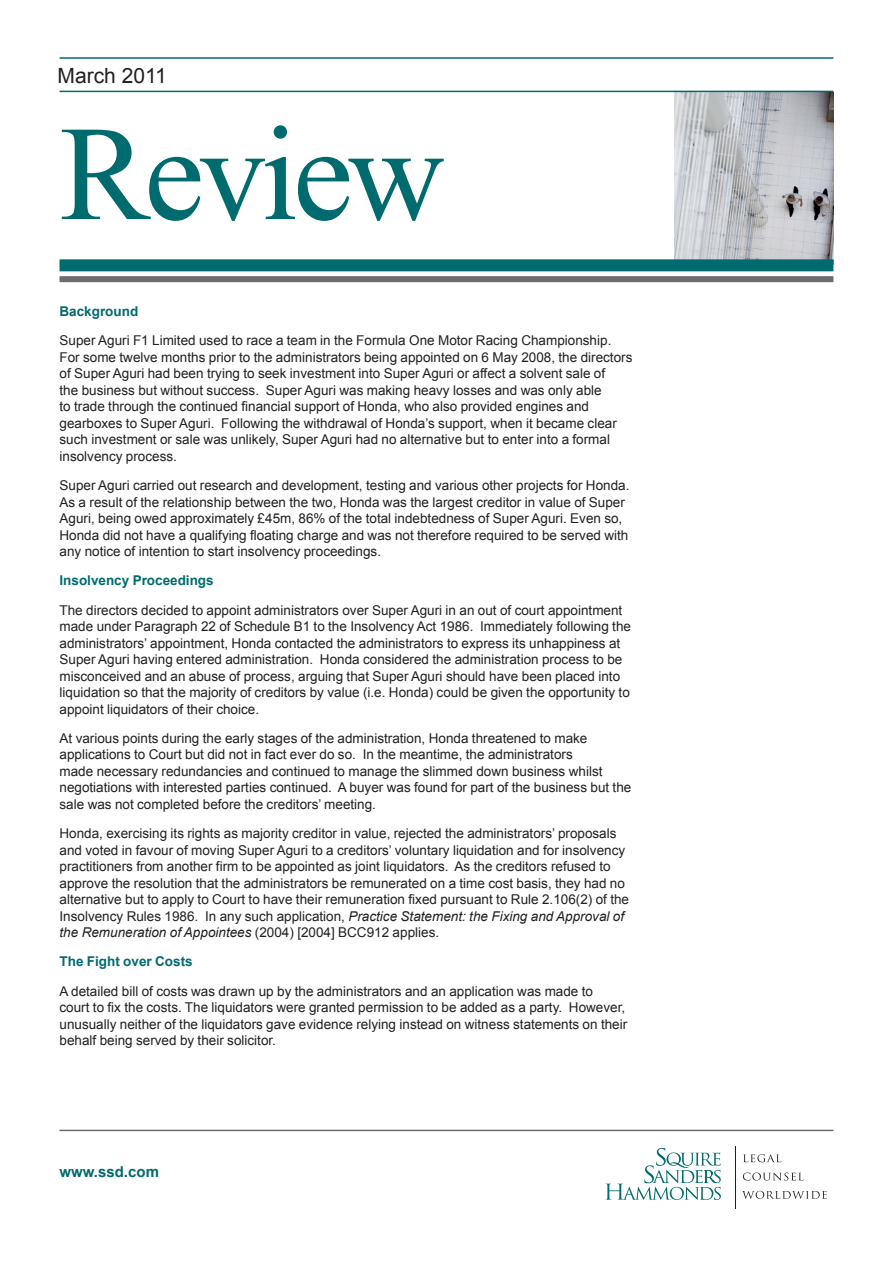
<style>
.page{position:relative;width:893px;height:1263px;background:#fff}
.page>*{position:absolute;margin:0;border:0;box-sizing:border-box;transform-origin:0 0}
.t1{font:135px "Times New Roman";letter-spacing:-.04em;color:#006b6e}
.Month{font:21px "Arial";color:#231f20}
.t2{font:700 15px "Arial";color:#006b6e}
.t3{font:13.5px/16.5px "Arial";color:#231f20}
.Heading_2{font:700 13.5px "Arial";color:#006b6e}
.s1{font-style:italic}
</style>
<div class="page">
<img style="left:675px;top:93px;width:158px;height:166px">
<hr style="left:60px;top:91px;width:773px;height:1px;background:#006b6e">
<hr style="left:60px;top:57px;width:773px;height:2px;background:#006b6e">
<div style="left:60px;top:259px;width:773px;height:12px;background:#006b6e"></div>
<div style="left:60px;top:276px;width:773px;height:6px;background:#6c6d70"></div>
<svg style="left:605px;top:1148px;width:116px;height:52px"></svg>
<hr style="left:735px;top:1146px;width:1px;height:62px;background:#231f20">
<svg style="left:743px;top:1154px;width:38px;height:8px"></svg>
<svg style="left:743px;top:1172px;width:61px;height:8px"></svg>
<svg style="left:742px;top:1191px;width:85px;height:8px"></svg>
<hr style="left:60px;top:1130px;width:773px;height:1px;background:#6c6d70">
<p class="Month" style="left:58px;top:62px;width:111px">March 2011</p>
<p class="t1" style="left:60px;top:83px;width:387px">Review</p>
<p class="Heading_2" style="left:60px;top:302px;width:80px">Background</p>
<p class="t3" style="left:60px;top:332px;width:574px">Super Aguri F1 Limited used to race a team in the Formula One Motor Racing Championship.<br>For some twelve months prior to the administrators being appointed on 6 May 2008, the directors of Super Aguri had been trying to seek investment into Super Aguri or affect a solvent sale of<br>the business but without success. Super Aguri was making heavy losses and was only able<br>to trade through the continued financial support of Honda, who also provided engines and gearboxes to Super Aguri. Following the withdrawal of Honda’s support, when it became clear such investment or sale was unlikely, Super Aguri had no alternative but to enter into a formal insolvency process.</p>
<p class="t3" style="left:60px;top:477px;width:571px">Super Aguri carried out research and development, testing and various other projects for Honda.<br>As a result of the relationship between the two, Honda was the largest creditor in value of Super Aguri, being owed approximately £45m, 86% of the total indebtedness of Super Aguri. Even so, Honda did not have a qualifying floating charge and was not therefore required to be served with any notice of intention to start insolvency proceedings.</p>
<p class="Heading_2" style="left:60px;top:572px;width:156px">Insolvency Proceedings</p>
<p class="t3" style="left:60px;top:602px;width:573px">The directors decided to appoint administrators over Super Aguri in an out of court appointment made under Paragraph 22 of Schedule B1 to the Insolvency Act 1986. Immediately following the administrators’ appointment, Honda contacted the administrators to express its unhappiness at Super Aguri having entered administration. Honda considered the administration process to be misconceived and an abuse of process, arguing that Super Aguri should have been placed into liquidation so that the majority of creditors by value (i.e. Honda) could be given the opportunity to appoint liquidators of their choice.</p>
<p class="t3" style="left:60px;top:730px;width:573px">At various points during the early stages of the administration, Honda threatened to make applications to Court but did not in fact ever do so. In the meantime, the administrators<br>made necessary redundancies and continued to manage the slimmed down business whilst negotiations with interested parties continued. A buyer was found for part of the business but the sale was not completed before the creditors’ meeting.</p>
<p class="t3" style="left:60px;top:825px;width:571px">Honda, exercising its rights as majority creditor in value, rejected the administrators’ proposals and voted in favour of moving Super Aguri to a creditors’ voluntary liquidation and for insolvency practitioners from another firm to be appointed as joint liquidators. As the creditors refused to approve the resolution that the administrators be remunerated on a time cost basis, they had no alternative but to apply to Court to have their remuneration fixed pursuant to Rule 2.106(2) of the Insolvency Rules 1986. In any such application, <span class="s1">Practice Statement: the Fixing and Approval of the Remuneration of Appointees</span> (2004) [2004] BCC912 applies.</p>
<p class="Heading_2" style="left:60px;top:953px;width:135px">The Fight over Costs</p>
<p class="t3" style="left:60px;top:983px;width:569px">A detailed bill of costs was drawn up by the administrators and an application was made to<br>court to fix the costs. The liquidators were granted permission to be added as a party. However, unusually neither of the liquidators gave evidence relying instead on witness statements on their behalf being served by their solicitor.</p>
<p class="t2" style="left:60px;top:1162px;width:101px">www.ssd.com</p>
</div>
